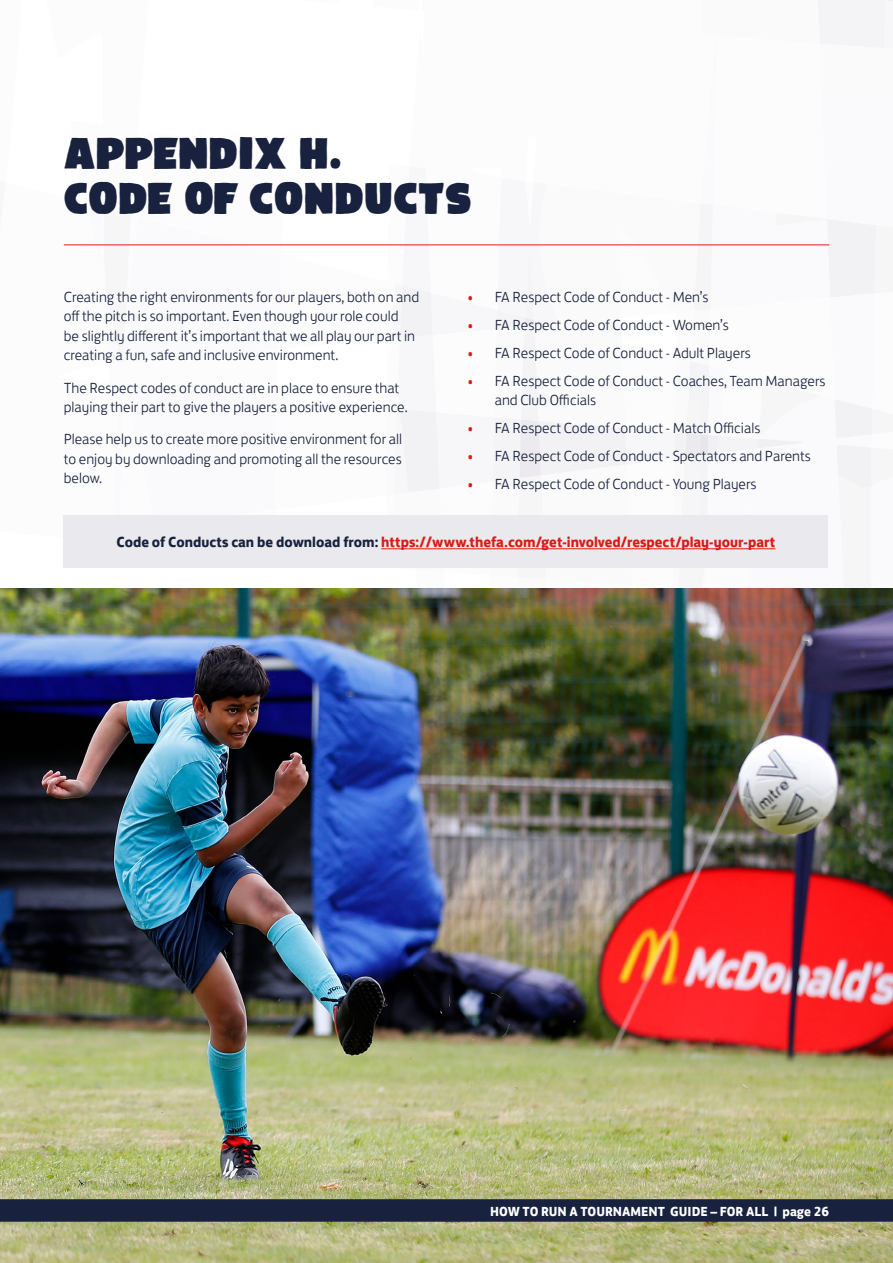
<style>
.page{position:relative;width:893px;height:1263px;background:#fff}
.page>*{position:absolute;margin:0;border:0;box-sizing:border-box;transform-origin:0 0}
.t1{font:39px/45px "FA Brush";color:#18223e}
.t2{font:300 15px/19.5px "FS Jack";color:#18223e}
.t3{font:700 15px "FS Jack";color:#da1a15}
.t4{font:700 13.5px "FS Jack";color:#fff}
.s1{color:#da1a15}
.s2{color:#18223e}
</style>
<div class="page">
<svg style="left:0;top:0;width:893px;height:589px"></svg>
<hr style="left:64px;top:244px;width:765px;height:1px;background:#da1a15">
<img style="left:0;top:589px;width:893px;height:674px">
<div style="left:64px;top:516px;width:764px;height:52px;background:#eae9ed"></div>
<hr style="left:381px;top:548px;width:394px;height:1px;background:#da1a15">
<div style="left:0;top:1199px;width:893px;height:23px;background:#18223e"></div>
<h1 class="t1" style="left:64px;top:134px;width:410px">APPENDIX H.<br>CODE OF CONDUCTS</h1>
<p class="t2" style="left:64px;top:286px;width:357px">Creating the right environments for our players, both on and off the pitch is so important. Even though your role could<br>be slightly different it’s important that we all play our part in creating a fun, safe and inclusive environment.</p>
<p class="t2" style="left:64px;top:376px;width:345px">The Respect codes of conduct are in place to ensure that playing their part to give the players a positive experience.</p>
<p class="t2" style="left:64px;top:428px;width:340px;text-align:justify">Please help us to create more positive environment for all to enjoy by downloading and promoting all the resources below.</p>
<p class="t2" style="left:468px;top:285px;width:242px"><span class="s1">•</span> FA Respect Code of Conduct - Men’s</p>
<p class="t2" style="left:468px;top:313px;width:263px"><span class="s1">•</span> FA Respect Code of Conduct - Women’s</p>
<p class="t2" style="left:468px;top:341px;width:285px"><span class="s1">•</span> FA Respect Code of Conduct - Adult Players</p>
<p class="t2" style="left:495px;top:370px;width:332px;text-indent:-27px"><span class="s1">•</span> FA Respect Code of Conduct - Coaches, Team Managers and Club Officials</p>
<p class="t2" style="left:468px;top:417px;width:294px"><span class="s1">•</span> FA Respect Code of Conduct - Match Officials</p>
<p class="t2" style="left:468px;top:445px;width:345px"><span class="s1">•</span> FA Respect Code of Conduct - Spectators and Parents</p>
<p class="t2" style="left:468px;top:473px;width:290px"><span class="s1">•</span> FA Respect Code of Conduct - Young Players</p>
<p class="t3" style="left:116px;top:529px;width:661px"><span class="s2">Code of Conducts can be download from:</span> https://www.thefa.com/get-involved/respect/play-your-part</p>
<p class="t4" style="left:490px;top:1200px;width:340px">HOW TO RUN A TOURNAMENT GUIDE – FOR ALL | page 26</p>
</div>
